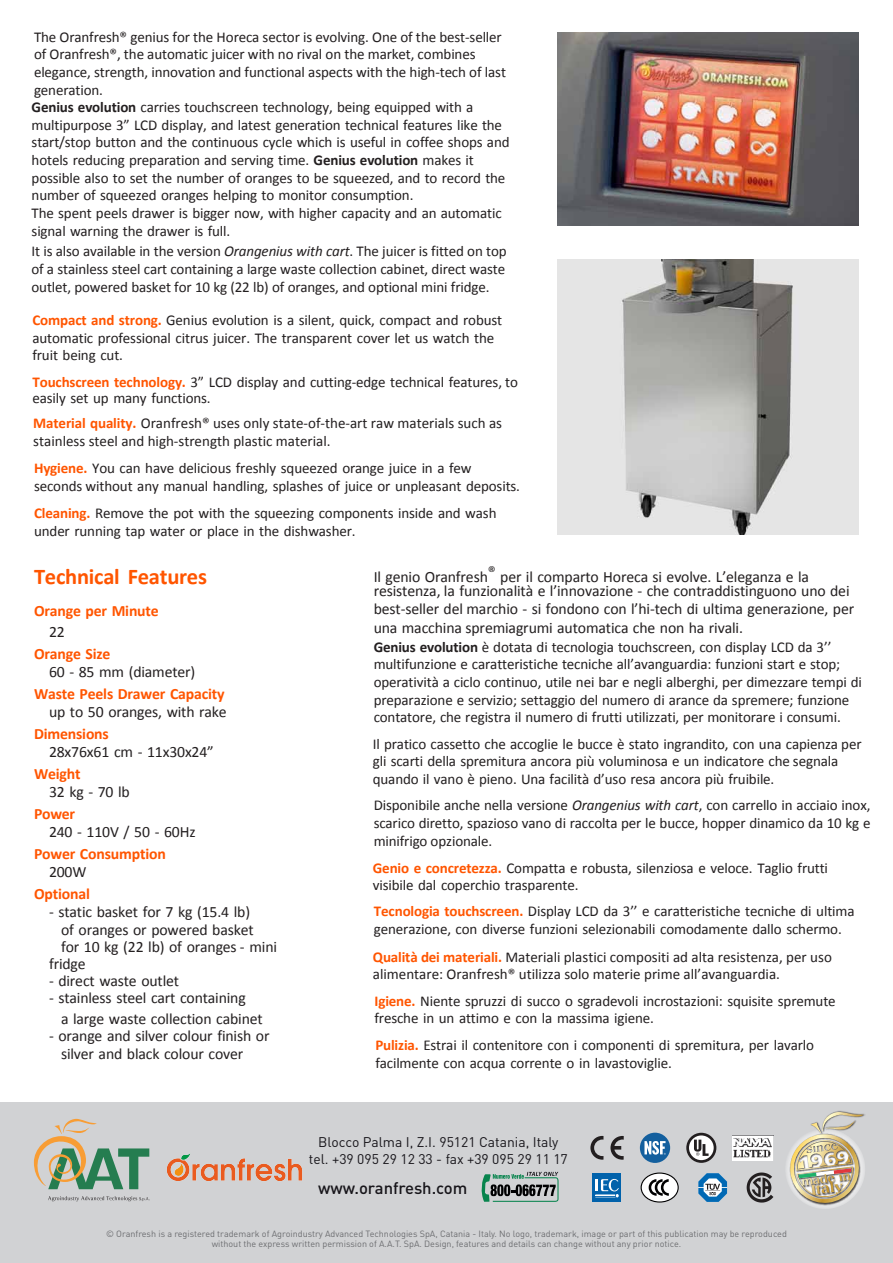
<style>
.page{position:relative;width:893px;height:1263px;background:#fff}
.page>*{position:absolute;margin:0;border:0;box-sizing:border-box;transform-origin:0 0}
.t1{font:700 22.5px "Calibri";letter-spacing:-.01em;color:#f50}
.t2{font:500 16.65px "DIN Pro";letter-spacing:-.005em;color:#18161b}
.t3{font:15.75px/13.4px "Calibri";letter-spacing:-.01em;color:#231f20}
.t4{font:700 15.75px "Calibri";letter-spacing:-.01em;color:#f50}
.t5{font:15px/17.7px "Calibri";letter-spacing:-.01em;color:#231f20}
.t6{font:13.95px/16.6px "DIN Pro";color:#18161b;text-align:center}
.t7{font:9px/10.5px "DIN Pro";color:#6c6d70;text-align:center}
.s1{font-weight:700}
.s2{font-style:italic}
.s3{font-weight:700;color:#f50}
</style>
<div class="page">
<div style="left:0;top:1103px;width:893px;height:160px;background:#d1d2d4"></div>
<svg style="left:48px;top:1196px;width:90px;height:5px"></svg>
<svg style="left:33px;top:1119px;width:106px;height:70px"></svg>
<img style="left:786px;top:1112px;width:79px;height:97px">
<svg style="left:481px;top:1172px;width:77px;height:30px"></svg>
<img style="left:558px;top:32px;width:301px;height:193px">
<img style="left:558px;top:260px;width:301px;height:274px">
<svg style="left:686px;top:1133px;width:30px;height:30px"></svg>
<div style="left:640px;top:1133px;width:30px;height:30px;background:#135f9e;border-radius:50%"></div>
<svg style="left:644px;top:1141px;width:22px;height:14px"></svg>
<svg style="left:610px;top:1136px;width:14px;height:24px"></svg>
<svg style="left:590px;top:1136px;width:13px;height:24px"></svg>
<img style="left:732px;top:1135px;width:42px;height:25px">
<svg style="left:698px;top:1173px;width:29px;height:29px"></svg>
<svg style="left:641px;top:1172px;width:38px;height:30px"></svg>
<svg style="left:747px;top:1172px;width:26px;height:30px"></svg>
<div style="left:592px;top:1173px;width:29px;height:29px;background:#0162ab"></div>
<svg style="left:595px;top:1179px;width:24px;height:19px"></svg>
<img style="left:139px;top:1148px;width:163px;height:53px">
<p class="t5" style="left:32px;top:28px;width:479px">The Oranfresh® genius for the Horeca sector is evolving. One of the best-seller of Oranfresh®, the automatic juicer with no rival on the market, combines elegance, strength, innovation and functional aspects with the high-tech of last generation.<br><span class="s1">Genius evolution</span> carries touchscreen technology, being equipped with a multipurpose 3” LCD display, and latest generation technical features like the start/stop button and the continuous cycle which is useful in coffee shops and hotels reducing preparation and serving time. <span class="s1">Genius evolution</span> makes it possible also to set the number of oranges to be squeezed, and to record the number of squeezed oranges helping to monitor consumption.<br>The spent peels drawer is bigger now, with higher capacity and an automatic signal warning the drawer is full.</p>
<p class="t5" style="left:32px;top:242px;width:477px;text-align:justify">It is also available in the version <span class="s2">Orangenius with cart</span>. The juicer is fitted on top of a stainless steel cart containing a large waste collection cabinet, direct waste outlet, powered basket for 10 kg (22 lb) of oranges, and optional mini fridge.</p>
<p class="t5" style="left:32px;top:311px;width:471px"><span class="s3">Compact and strong.</span> Genius evolution is a silent, quick, compact and robust automatic professional citrus juicer. The transparent cover let us watch the fruit being cut.</p>
<p class="t5" style="left:32px;top:374px;width:487px;line-height:16px"><span class="s3">Touchscreen technology.</span> 3” LCD display and cutting-edge technical features, to easily set up many functions.</p>
<p class="t5" style="left:33px;top:414px;width:470px"><span class="s3">Material quality.</span> Oranfresh® uses only state-of-the-art raw materials such as stainless steel and high-strength plastic material.</p>
<p class="t5" style="left:34px;top:459px;width:488px"><span class="s3">Hygiene.</span> You can have delicious freshly squeezed orange juice in a few seconds without any manual handling, splashes of juice or unpleasant deposits.</p>
<p class="t5" style="left:34px;top:504px;width:464px"><span class="s3">Cleaning.</span> Remove the pot with the squeezing components inside and wash under running tap water or place in the dishwasher.</p>
<h1 class="t1" style="left:34px;top:562px;width:175px">Technical Features</h1>
<p class="t4" style="left:34px;top:600px;width:126px">Orange per Minute</p>
<p class="t3" style="left:49px;top:625px;width:17px">22</p>
<p class="t4" style="left:34px;top:643px;width:78px">Orange Size</p>
<p class="t3" style="left:49px;top:665px;width:148px">60 - 85 mm (diameter)</p>
<p class="t4" style="left:34px;top:683px;width:192px">Waste Peels Drawer Capacity</p>
<p class="t3" style="left:49px;top:705px;width:179px">up to 50 oranges, with rake</p>
<p class="t4" style="left:34px;top:724px;width:76px">Dimensions</p>
<p class="t3" style="left:49px;top:745px;width:166px">28x76x61 cm - 11x30x24”</p>
<p class="t4" style="left:34px;top:764px;width:48px">Weight</p>
<p class="t3" style="left:49px;top:785px;width:82px">32 kg - 70 lb</p>
<p class="t4" style="left:34px;top:804px;width:43px">Power</p>
<p class="t3" style="left:49px;top:825px;width:148px">240 - 110V / 50 - 60Hz</p>
<p class="t4" style="left:34px;top:844px;width:133px">Power Consumption</p>
<p class="t3" style="left:49px;top:865px;width:39px">200W</p>
<p class="t4" style="left:34px;top:884px;width:57px">Optional</p>
<p class="t3" style="left:49px;top:905px;width:203px">- static basket for 7 kg (15.4 lb)</p>
<p class="t3" style="left:61px;top:923px;width:194px">of oranges or powered basket</p>
<p class="t3" style="left:61px;top:940px;width:218px">for 10 kg (22 lb) of oranges - mini</p>
<p class="t3" style="left:49px;top:957px;width:38px">fridge</p>
<p class="t3" style="left:49px;top:974px;width:132px">- direct waste outlet</p>
<p class="t3" style="left:61px;top:988px;width:203px;line-height:20.2px;text-indent:-12px">- stainless steel cart containing<br>a large waste collection cabinet</p>
<p class="t3" style="left:61px;top:1027px;width:210px;line-height:17.7px;text-indent:-12px">- orange and silver colour finish or silver and black colour cover</p>
<p class="t3" style="left:374px;top:570px;width:477px">Il genio Oranfresh® per il comparto Horeca si evolve. L’eleganza e la resistenza, la funzionalità e l’innovazione - che contraddistinguono uno dei</p>
<p class="t3" style="left:374px;top:600px;width:482px;line-height:18.6px">best-seller del marchio - si fondono con l’hi-tech di ultima generazione, per una macchina spremiagrumi automatica che non ha rivali.</p>
<p class="t5" style="left:374px;top:638px;width:490px"><span class="s1">Genius evolution</span> è dotata di tecnologia touchscreen, con display LCD da 3’’ multifunzione e caratteristiche tecniche all’avanguardia: funzioni start e stop; operatività a ciclo continuo, utile nei bar e negli alberghi, per dimezzare tempi di preparazione e servizio; settaggio del numero di arance da spremere; funzione contatore, che registra il numero di frutti utilizzati, per monitorare i consumi.</p>
<p class="t5" style="left:373px;top:735px;width:490px">Il pratico cassetto che accoglie le bucce è stato ingrandito, con una capienza per gli scarti della spremitura ancora più voluminosa e un indicatore che segnala quando il vano è pieno. Una facilità d’uso resa ancora più fruibile.</p>
<p class="t5" style="left:374px;top:797px;width:498px;text-align:justify">Disponibile anche nella versione <span class="s2">Orangenius with cart</span>, con carrello in acciaio inox, scarico diretto, spazioso vano di raccolta per le bucce, hopper dinamico da 10 kg e minifrigo opzionale.</p>
<p class="t5" style="left:373px;top:859px;width:457px"><span class="s3">Genio e concretezza.</span> Compatta e robusta, silenziosa e veloce. Taglio frutti visibile dal coperchio trasparente.</p>
<p class="t5" style="left:374px;top:902px;width:482px"><span class="s3">Tecnologia touchscreen.</span> Display LCD da 3’’ e caratteristiche tecniche di ultima generazione, con diverse funzioni selezionabili comodamente dallo schermo.</p>
<p class="t5" style="left:373px;top:948px;width:461px"><span class="s3">Qualità dei materiali.</span> Materiali plastici compositi ad alta resistenza, per uso alimentare: Oranfresh® utilizza solo materie prime all’avanguardia.</p>
<p class="t5" style="left:374px;top:992px;width:463px"><span class="s3">Igiene.</span> Niente spruzzi di succo o sgradevoli incrostazioni: squisite spremute fresche in un attimo e con la massima igiene.</p>
<p class="t5" style="left:375px;top:1036px;width:440px"><span class="s3">Pulizia.</span> Estrai il contenitore con i componenti di spremitura, per lavarlo facilmente con acqua corrente o in lavastoviglie.</p>
<p class="t6" style="left:309px;top:1132px;width:260px">Blocco Palma I, Z.I. 95121 Catania, Italy tel. +39 095 29 12 33 - fax +39 095 29 11 17</p>
<p class="t2" style="left:318px;top:1174px;width:151px">www.oranfresh.com</p>
<p class="t7" style="left:106px;top:1227px;width:682px">© Oranfresh is a registered trademark of Agroindustry Advanced Technologies SpA, Catania - Italy. No logo, trademark, image or part of this publication may be reproduced without the express written permission of A.A.T. SpA. Design, features and details can change without any prior notice.</p>
</div>
